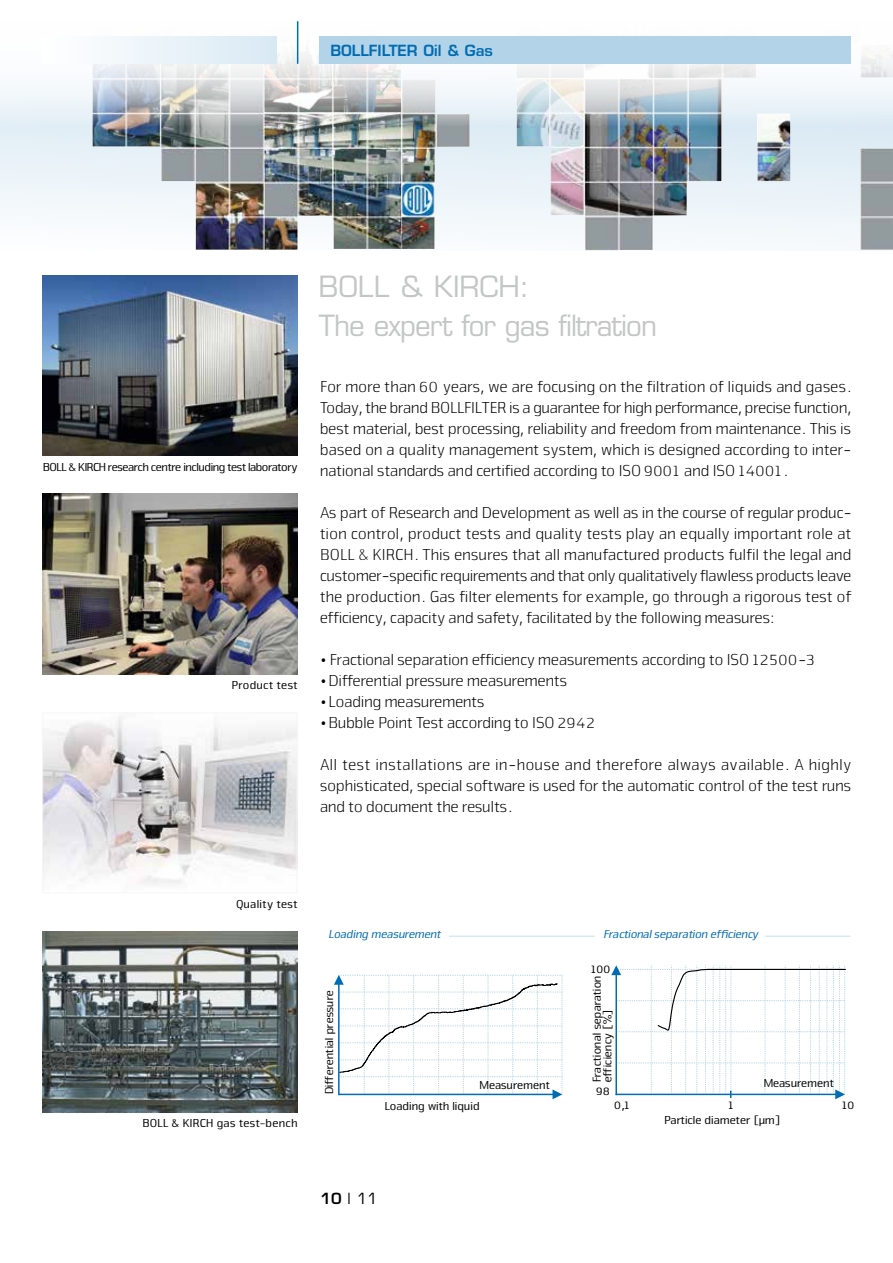
<style>
.page{position:relative;width:893px;height:1263px;background:#fff}
.page>*{position:absolute;margin:0;border:0;box-sizing:border-box;transform-origin:0 0}
.t1{font:28.5px/39px "Eurostile";letter-spacing:-.03em;color:#c4c5c5}
.t2{font:300 16.5px/21px "Nuri 01";letter-spacing:-.015em;color:#000;text-align:justify}
.t3{font:600 15px "Eurostile";color:#006cb3}
.t4{font:15px "Eurostile";color:#000}
.t5{font:12px/10.5px "Nuri 04";color:#000}
.t6{font:italic 12px "Nuri 05";letter-spacing:-.01em;color:#006cb3}
.t7{font:12px "Nuri 04";letter-spacing:-.035em;color:#000}
.t8{font:12px "Nuri 04";letter-spacing:.02em;color:#000}
.t9{font:12px "Nuri 04";letter-spacing:.03em;color:#000}
.t10{font:12px "Nuri 04";letter-spacing:.025em;color:#000}
.s1{font-weight:600}
</style>
<div class="page">
<svg style="left:0;top:126px;width:618px;height:125px;fill:#f0f6fa"></svg>
<img style="left:519px;top:126px;width:374px;height:124px">
<img style="left:92px;top:126px;width:427px;height:124px">
<svg style="left:0;top:21px;width:893px;height:105px"></svg>
<div style="left:319px;top:36px;width:531px;height:28px;background:#b3d3e8"></div>
<hr style="left:297px;top:21px;width:1px;height:43px;background:#006cb3">
<div style="left:43px;top:36px;width:234px;height:28px;background:linear-gradient(to right,#fff,#d9e9f4)"></div>
<img style="left:42px;top:931px;width:255px;height:181px">
<img style="left:44px;top:716px;width:251px;height:169px">
<div style="left:42px;top:712px;width:255px;height:181px;border:1px solid #f6f6f6"></div>
<img style="left:42px;top:494px;width:255px;height:181px">
<img style="left:42px;top:275px;width:255px;height:181px">
<hr style="left:330px;top:935px;width:520px;height:2px;background:#d9e9f4">
<svg style="left:334px;top:975px;width:229px;height:124px"></svg>
<div style="left:319px;top:928px;width:130px;height:14px;background:#fff"></div>
<svg style="left:611px;top:965px;width:235px;height:134px"></svg>
<div style="left:595px;top:928px;width:170px;height:16px;background:#fff"></div>
<p class="t3" style="left:330px;top:41px;width:164px">BOLLFILTER Oil &amp; Gas</p>
<p class="t7" style="left:42px;top:460px;width:256px">BOLL &amp; KIRCH research centre including test laboratory</p>
<p class="t9" style="left:231px;top:678px;width:68px">Product test</p>
<h1 class="t1" style="left:319px;top:267px;width:340px">BOLL &amp; KIRCH:<br>The expert for gas filtration</h1>
<p class="t2" style="left:319px;top:375px;width:533px;text-align:left">For more than 60 years, we are focusing on the filtration of liquids and gases.<br>Today, the brand BOLLFILTER is a guarantee for high performance, precise function, best material, best processing, reliability and freedom from maintenance. This is based on a quality management system, which is designed according to inter&shy;national standards and certified according to ISO 9001 and ISO 14001.</p>
<p class="t2" style="left:319px;top:501px;width:533px">As part of Research and Development as well as in the course of regular produc&shy;tion control, product tests and quality tests play an equally important role at BOLL &amp; KIRCH. This ensures that all manufactured products fulfil the legal and customer-specific requirements and that only qualitatively flawless products leave the production. Gas filter elements for example, go through a rigorous test of efficiency, capacity and safety, facilitated by the following measures:</p>
<p class="t2" style="left:319px;top:648px;width:497px">• Fractional separation efficiency measurements according to ISO 12500-3</p>
<p class="t2" style="left:319px;top:669px;width:249px">•Differential pressure measurements</p>
<p class="t2" style="left:319px;top:690px;width:166px">• Loading measurements</p>
<p class="t2" style="left:319px;top:711px;width:278px">•Bubble Point Test according to ISO 2942</p>
<p class="t2" style="left:319px;top:753px;width:533px">All test installations are in-house and therefore always available. A highly sophisticated, special software is used for the automatic control of the test runs and to document the results.</p>
<p class="t10" style="left:235px;top:897px;width:63px">Quality test</p>
<p class="t8" style="left:142px;top:1115px;width:157px">BOLL &amp; KIRCH gas test-bench</p>
<p class="t6" style="left:328px;top:926px;width:114px">Loading measurement</p>
<p class="t5" style="left:323px;top:1095px;width:106px;rotate:-90deg">Differential pressure</p>
<p class="t5" style="left:479px;top:1079px;width:72px">Measurement</p>
<p class="t5" style="left:384px;top:1100px;width:97px">Loading with liquid</p>
<p class="t4" style="left:320px;top:1190px;width:59px"><span class="s1">10</span> | 11</p>
<p class="t6" style="left:602px;top:926px;width:157px">Fractional separation efficiency</p>
<p class="t5" style="left:591px;top:963px;width:21px">100</p>
<p class="t5" style="left:591px;top:1083px;width:108px;rotate:-90deg">Fractional separation efficiency [%]</p>
<p class="t5" style="left:596px;top:1085px;width:15px">98</p>
<p class="t5" style="left:763px;top:1077px;width:72px">Measurement</p>
<p class="t5" style="left:614px;top:1100px;width:17px">0,1</p>
<p class="t5" style="left:728px;top:1100px;width:7px">1</p>
<p class="t5" style="left:842px;top:1100px;width:14px">10</p>
<p class="t5" style="left:663px;top:1114px;width:117px">Particle diameter [µm]</p>
</div>
